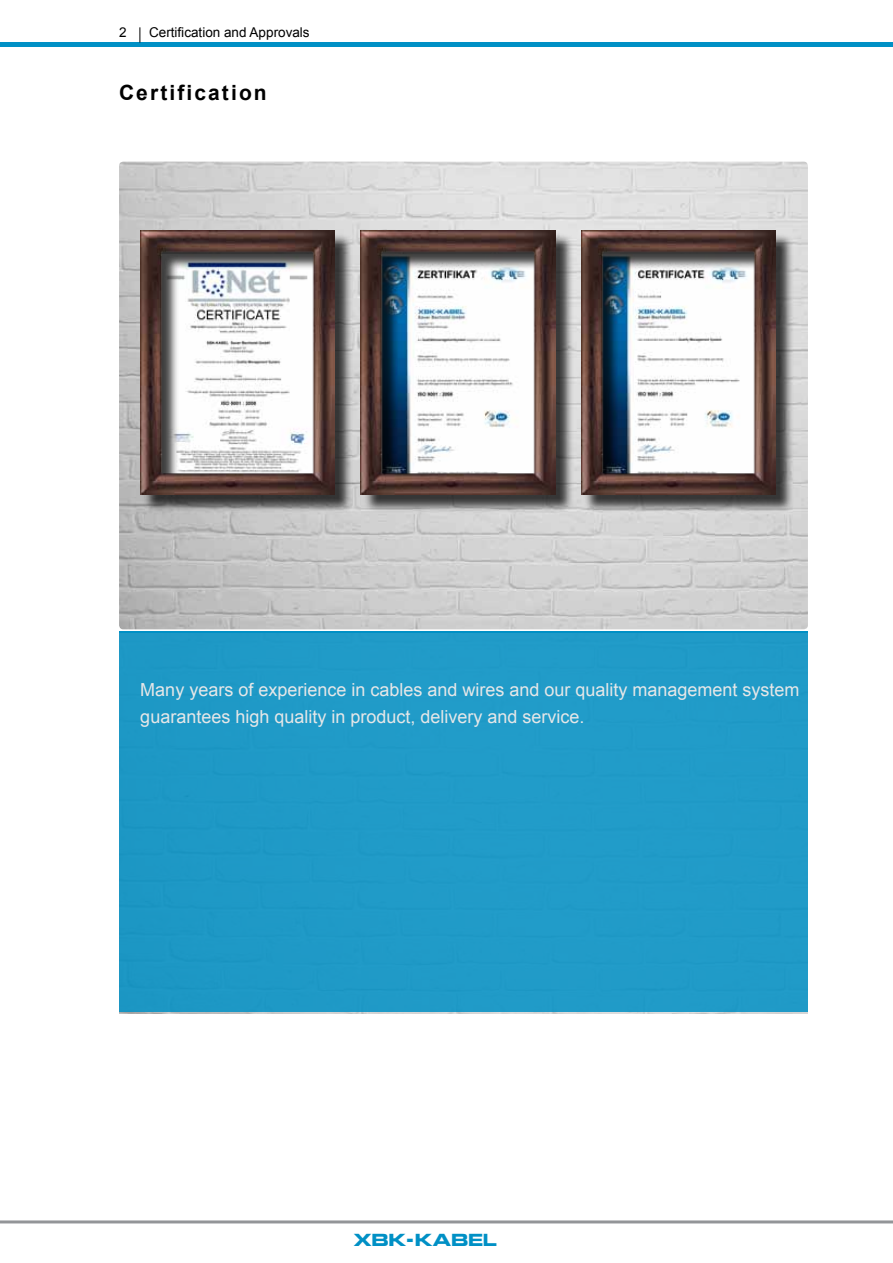
<style>
.page{position:relative;width:893px;height:1263px;background:#fff}
.page>*{position:absolute;margin:0;border:0;box-sizing:border-box;transform-origin:0 0}
.t1{font:700 21px "Arial";letter-spacing:.1em;color:#000}
.t2{font:18px/27px "Arial";color:#e6e7e8}
.t3{font:700 15px "Euro Technic Ext";color:#0090c5}
.t4{font:13.5px "Arial";color:#000}
</style>
<div class="page">
<hr style="left:0;top:43px;width:893px;height:4px;background:#0090c5">
<svg style="left:140px;top:27px;width:1px;height:16px"></svg>
<hr style="left:0;top:1220px;width:893px;height:3px;background:#939598">
<div style="left:119px;top:634px;width:689px;height:379px;background:#209bc8"></div>
<img style="left:119px;top:162px;width:689px;height:467px">
<div style="left:142px;top:233px;width:211px;height:280px;background:#000;opacity:.75"></div>
<img style="left:140px;top:231px;width:195px;height:264px">
<div style="left:363px;top:233px;width:211px;height:280px;background:#000;opacity:.75"></div>
<img style="left:361px;top:231px;width:194px;height:264px">
<div style="left:583px;top:233px;width:211px;height:280px;background:#000;opacity:.75"></div>
<img style="left:581px;top:231px;width:195px;height:264px">
<p class="t4" style="left:119px;top:23px;width:9px">2</p>
<p class="t4" style="left:149px;top:23px;width:162px">Certification and Approvals</p>
<p class="t1" style="left:119px;top:78px;width:149px">Certification</p>
<p class="t2" style="left:140px;top:676px;width:661px">Many years of experience in cables and wires and our quality management system guarantees high quality in product, delivery and service.</p>
<p class="t3" style="left:353px;top:1229px;width:145px">XBK-KABEL</p>
</div>
